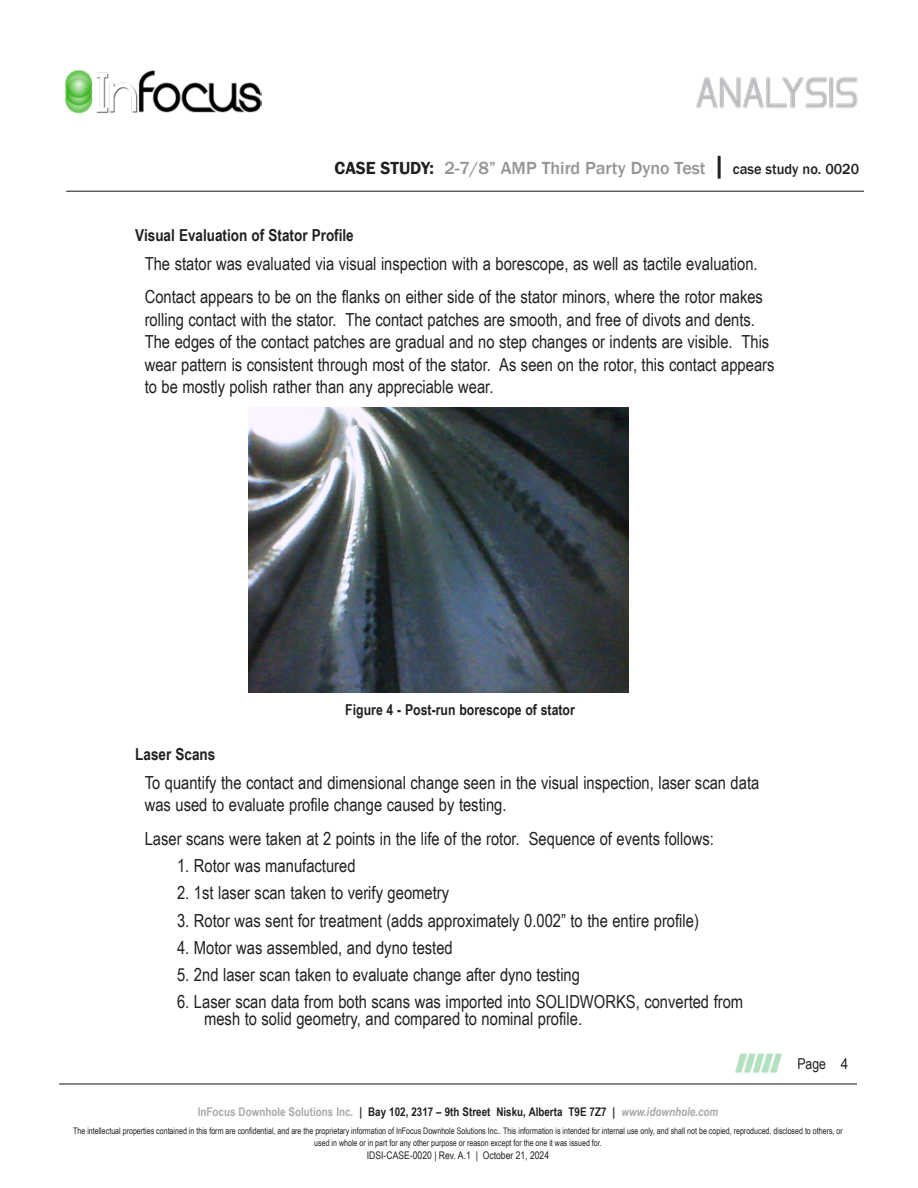
<style>
.page{position:relative;width:918px;height:1188px;background:#fff}
.page>*{position:absolute;margin:0;border:0;box-sizing:border-box;transform-origin:0 0}
.CS-Body_Text{font:18px/22.5px "Arial Narrow";color:#231f20}
.CS-Heading_4_-_Numbered_list{font:18px/16.5px "Arial Narrow";color:#231f20}
.t1{font:500 18px "Franklin Gothic";color:#939598}
.CS-Title_small{font:700 16.5px "Arial Narrow";color:#231f20}
.CS-Figures___Tables{font:700 15px "Arial Narrow";color:#231f20}
.t2{font:15px "Arial Narrow";color:#231f20}
.t3{font:700 12px "Arial Narrow";color:#231f20}
.t4{font:10.5px "Arial Narrow";color:#231f20}
.t5{font:9px/12px "Arial Narrow";color:#231f20;text-align:center;scale:.96 1}
.s1{font-weight:600;color:#231f20}
.s2{font-size:27px;color:#231f20}
.s3{font-size:15px;color:#231f20}
.s4{font-family:"Arial"}
.s5{color:#a8a9ad}
.s6{font-style:italic;color:#a8a9ad}
</style>
<div class="page">
<hr style="left:59px;top:1083px;width:798px;height:2px;background:#231f20">
<hr style="left:66px;top:191px;width:798px;height:1px;background:#231f20">
<img style="left:696px;top:77px;width:162px;height:32px">
<img style="left:735px;top:1053px;width:47px;height:20px">
<img style="left:64px;top:70px;width:197px;height:43px">
<img style="left:249px;top:408px;width:379px;height:284px">
<p class="t1" style="left:335px;top:157px;width:526px"><span class="s1">CASE STUDY:</span> 2-7/8” AMP Third Party Dyno Test <span class="s2">|</span> <span class="s3">case study no. 0020</span></p>
<p class="CS-Title_small" style="left:135px;top:222px;width:220px">Visual Evaluation of Stator Profile</p>
<p class="CS-Body_Text" style="left:145px;top:252px;width:614px">The stator was evaluated via visual inspection with a borescope, as well as tactile evaluation.</p>
<p class="CS-Body_Text" style="left:145px;top:285px;width:631px">Contact appears to be on the flanks on either side of the stator minors, where the rotor makes rolling contact with the stator. The contact patches are smooth, and free of divots and dents.<br>The edges of the contact patches are gradual and no step changes or indents are visible. This wear pattern is consistent through most of the stator. As seen on the rotor, this contact appears to be mostly polish rather than any appreciable wear.</p>
<p class="CS-Figures___Tables" style="left:345px;top:698px;width:231px">Figure 4 - Post-run borescope of stator</p>
<p class="CS-Title_small" style="left:135px;top:741px;width:82px">Laser Scans</p>
<p class="CS-Body_Text" style="left:145px;top:771px;width:616px">To quantify the contact and dimensional change seen in the visual inspection, laser scan data was used to evaluate profile change caused by testing.</p>
<p class="CS-Body_Text" style="left:145px;top:826px;width:571px">Laser scans were taken at 2 points in the life of the rotor. Sequence of events follows:</p>
<p class="CS-Heading_4_-_Numbered_list" style="left:177px;top:857px;width:180px">1. Rotor was manufactured</p>
<p class="CS-Heading_4_-_Numbered_list" style="left:177px;top:884px;width:273px">2. 1st laser scan taken to verify geometry</p>
<p class="CS-Heading_4_-_Numbered_list" style="left:177px;top:911px;width:523px">3. Rotor was sent for treatment (adds approximately 0.002” to the entire profile)</p>
<p class="CS-Heading_4_-_Numbered_list" style="left:177px;top:939px;width:277px">4. Motor was assembled, and dyno tested</p>
<p class="CS-Heading_4_-_Numbered_list" style="left:177px;top:966px;width:404px">5. 2nd laser scan taken to evaluate change after dyno testing</p>
<p class="CS-Heading_4_-_Numbered_list" style="left:204px;top:993px;width:541px;text-indent:-27px">6. Laser scan data from both scans was imported into SOLIDWORKS, converted from mesh to solid geometry, and compared to nominal profile.</p>
<p class="t2" style="left:797px;top:1053px;width:53px">Page <span class="s4">4</span></p>
<p class="t3" style="left:198px;top:1102px;width:522px"><span class="s5">InFocus Downhole Solutions Inc.</span> | Bay 102, 2317 – 9th Street Nisku, Alberta T9E 7Z7 | <span class="s6">www.idownhole.com</span></p>
<p class="t5" style="left:73px;top:1125px;width:803px">The intellectual properties contained in this form are confidential, and are the proprietary information of InFocus Downhole Solutions Inc.. This information is intended for internal use only, and shall not be copied, reproduced, disclosed to others, or used in whole or in part for any other purpose or reason except for the one it was issued for.</p>
<p class="t4" style="left:367px;top:1147px;width:184px">IDSI-CASE-0020 | Rev. A.1 | October 21, 2024</p>
</div>
